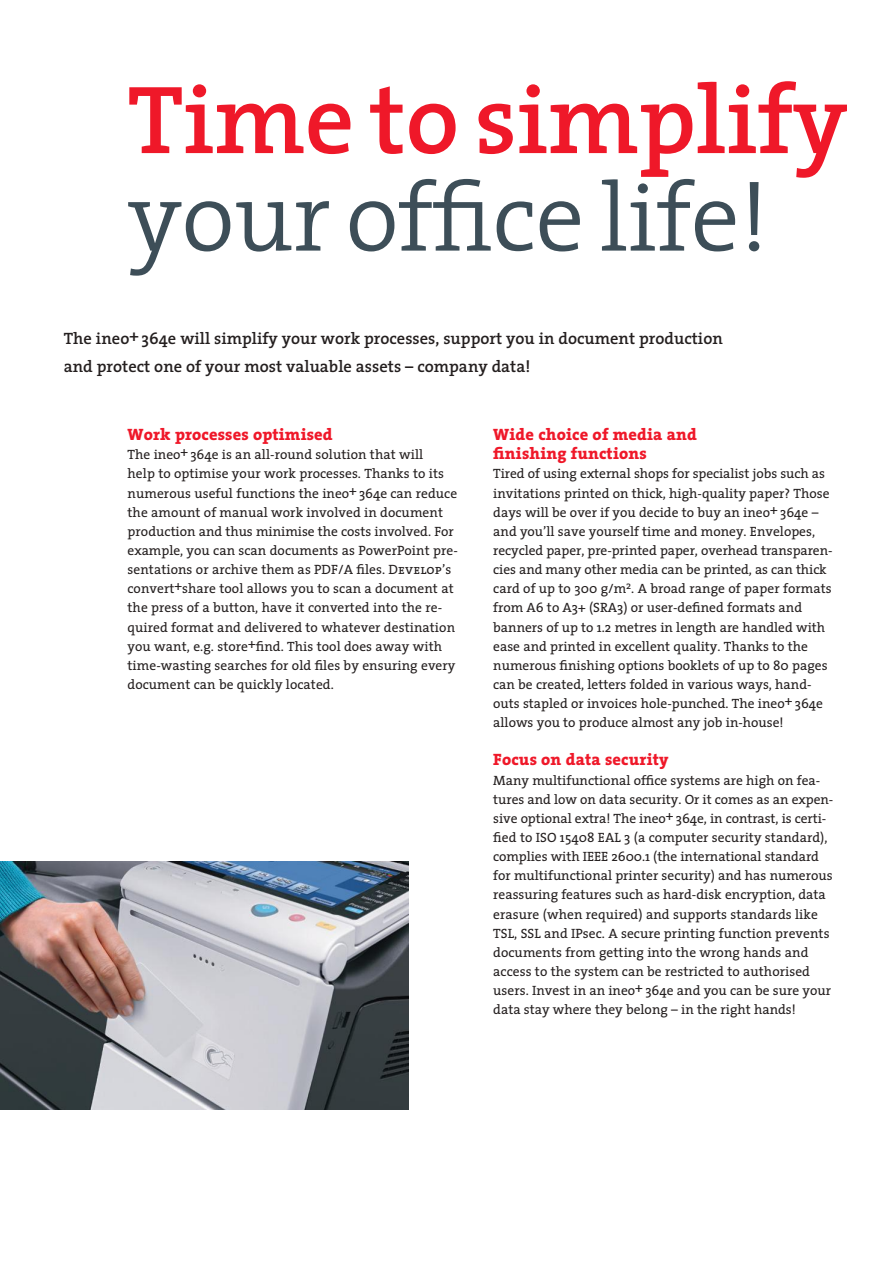
<style>
.page{position:relative;width:893px;height:1263px;background:#fff}
.page>*{position:absolute;margin:0;border:0;box-sizing:border-box;transform-origin:0 0}
.t1{font:300 97.5px "The Serif";letter-spacing:-.005em;color:#3d4e58}
.t2{font:600 97.5px "The Serif";letter-spacing:-.005em;color:#ef1829}
.t3{font:600 16.5px/27.6px "The Serif";color:#241f1f}
.t4{font:800 16.5px/19.2px "The Serif";letter-spacing:.01em;color:#ef1829}
.t5{font:13.5px/19.2px "The Serif";color:#241f1f}
.s1{font-family:"The Serif Caps"}
</style>
<div class="page">
<img style="left:0;top:861px;width:408px;height:249px">
<h1 class="t2" style="left:128px;top:58px;width:722px">Time to simplify</h1>
<h1 class="t1" style="left:128px;top:155px;width:643px">your office life!</h1>
<p class="t3" style="left:64px;top:325px;width:661px">The ineo+ 364e will simplify your work processes, support you in document production and protect one of your most valuable assets – company data!</p>
<p class="t4" style="left:128px;top:425px;width:207px">Work processes optimised</p>
<p class="t5" style="left:128px;top:445px;width:332px">The ineo+ 364e is an all-round solution that will<br>help to optimise your work processes. Thanks to its numerous useful functions the ineo+ 364e can reduce the amount of manual work involved in document production and thus minimise the costs involved. For example, you can scan documents as PowerPoint pre&shy;sentations or archive them as PDF/A files. <span class="s1">Develop</span>’s convert+share tool allows you to scan a document at the press of a button, have it converted into the re&shy;quired format and delivered to whatever destination you want, e.g. store+find. This tool does away with time-wasting searches for old files by ensuring every document can be quickly located.</p>
<p class="t4" style="left:493px;top:425px;width:205px">Wide choice of media and finishing functions</p>
<p class="t5" style="left:493px;top:464px;width:341px">Tired of using external shops for specialist jobs such as invitations printed on thick, high-quality paper? Those days will be over if you decide to buy an ineo+ 364e – and you’ll save yourself time and money. Envelopes, recycled paper, pre-printed paper, overhead transparen&shy;cies and many other media can be printed, as can thick card of up to 300 g/m<sup>2</sup>. A broad range of paper formats from A6 to A3+ (SRA3) or user-defined formats and banners of up to 1.2 metres in length are handled with ease and printed in excellent quality. Thanks to the numerous finishing options booklets of up to 80 pages can be created, letters folded in various ways, hand&shy;outs stapled or invoices hole-punched. The ineo+ 364e allows you to produce almost any job in-house!</p>
<p class="t4" style="left:493px;top:750px;width:177px">Focus on data security</p>
<p class="t5" style="left:493px;top:770px;width:341px">Many multifunctional office systems are high on fea&shy;tures and low on data security. Or it comes as an expen&shy;sive optional extra! The ineo+ 364e, in contrast, is certi&shy;fied to ISO 15408 EAL 3 (a computer security standard), complies with IEEE 2600.1 (the international standard for multifunctional printer security) and has numerous reassuring features such as hard-disk encryption, data erasure (when required) and supports standards like TSL, SSL and IPsec. A secure printing function prevents documents from getting into the wrong hands and access to the system can be restricted to authorised users. Invest in an ineo+ 364e and you can be sure your data stay where they belong – in the right hands!</p>
</div>
